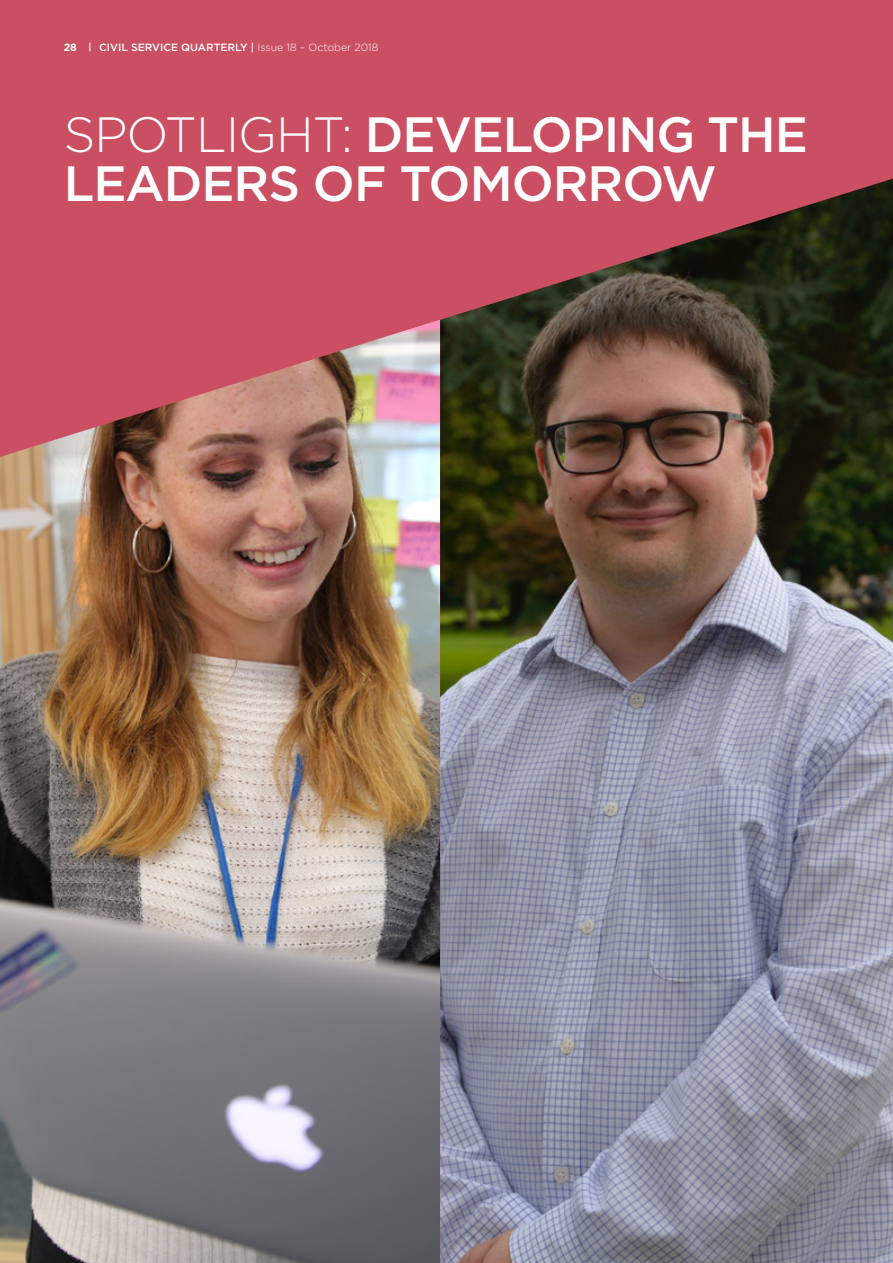
<style>
.page{position:relative;width:893px;height:1263px;background:#ca4f62}
.page>*{position:absolute;margin:0;border:0;box-sizing:border-box;transform-origin:0 0}
.Article_headers{font:500 49.5px/49.5px "Gotham";letter-spacing:-.02em;color:#fff}
.t1{font:500 10.5px "Gotham";color:#fff}
.t2{font:700 10.5px "Gotham";color:#fff}
.s1{font-weight:300}
</style>
<div class="page">
<img style="left:0;top:320px;width:440px;height:943px">
<img style="left:440px;top:179px;width:453px;height:1084px">
<p class="t2" style="left:64px;top:41px;width:15px">28</p>
<p class="t1" style="left:99px;top:42px;width:281px">CIVIL SERVICE QUARTERLY | <span class="s1">Issue 18 – October 2018</span></p>
<p class="Article_headers" style="left:64px;top:108px;width:746px"><span class="s1">SPOTLIGHT:</span> DEVELOPING THE<br>LEADERS OF TOMORROW</p>
</div>
